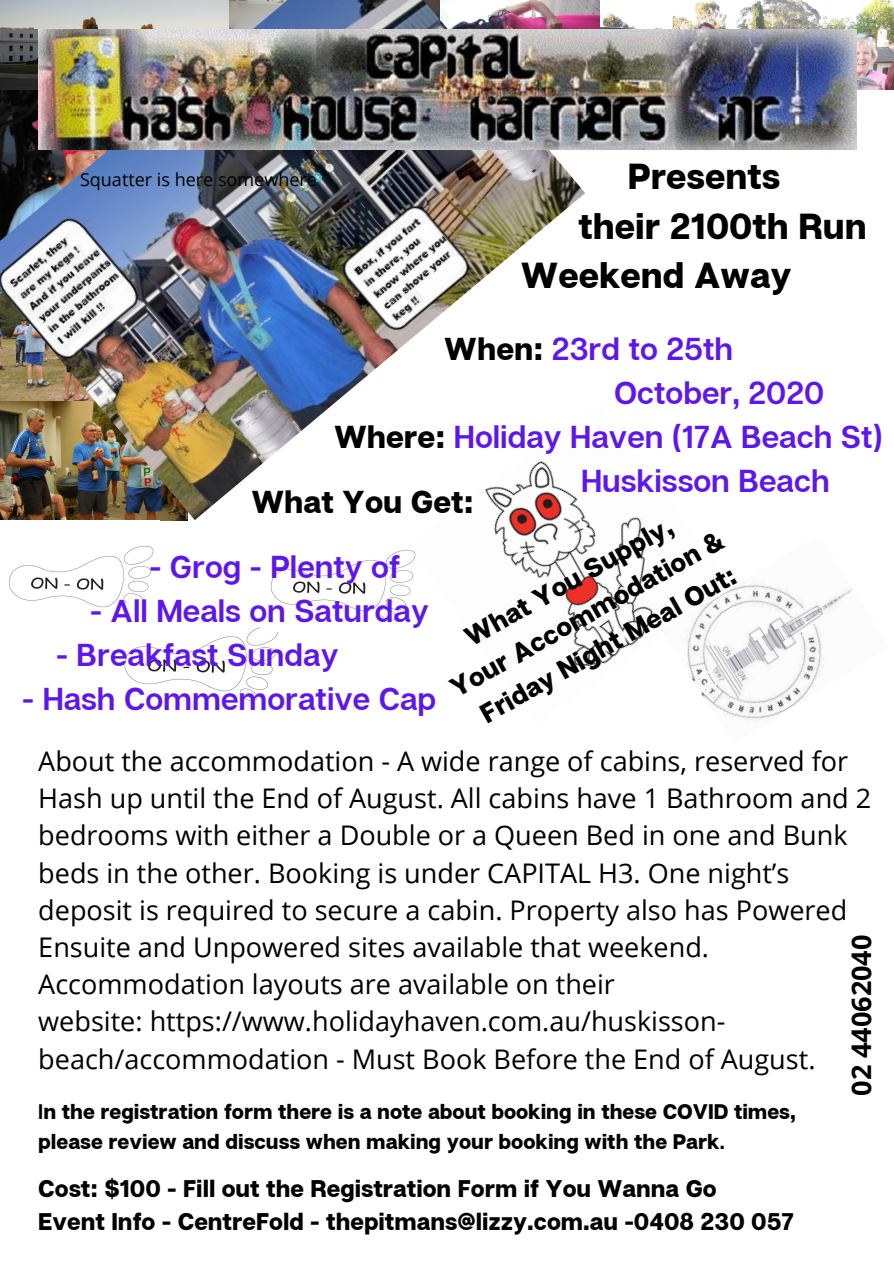
<style>
.page{position:relative;width:894px;height:1264px;background:#fff}
.page>*{position:absolute;margin:0;border:0;box-sizing:border-box;transform-origin:0 0}
.t1{font:800 36px "Articulat CF";color:#000}
.t2{font:600 31.65px/44px "Articulat CF";color:#5e17eb}
.t3{font:600 31.5px/44px "Articulat CF";color:#5e17eb}
.t4{font:800 31.5px "Articulat CF";color:#000}
.t5{font:27px/37.2px "Open Sans";color:#000}
.t6{font:800 27px/37.2px "Articulat CF";color:#000;text-align:center}
.t7{font:700 27px "Open Sans";color:#000}
.t8{font:800 24px/32.7px "Articulat CF";color:#000}
.t9{font:800 21px/29.2px "Articulat CF";color:#000}
.t10{font:18px "Open Sans";color:#000}
.s1{font-weight:800;color:#000}
.s2{font-weight:600}
</style>
<div class="page">
<img style="left:600px;top:0;width:293px;height:90px">
<img style="left:0;top:0;width:585px;height:520px">
<img style="left:38px;top:30px;width:818px;height:119px">
<img style="left:406px;top:404px;width:247px;height:263px">
<img style="left:684px;top:582px;width:169px;height:141px">
<img style="left:8px;top:546px;width:146px;height:62px">
<img style="left:118px;top:604px;width:160px;height:97px">
<img style="left:260px;top:534px;width:161px;height:97px">
<p class="t10" style="left:80px;top:167px;width:238px">Squatter is here somewhere</p>
<h1 class="t1" style="left:627px;top:154px;width:154px">Presents</h1>
<h1 class="t1" style="left:578px;top:203px;width:290px">their 2100th Run</h1>
<h1 class="t1" style="left:521px;top:253px;width:272px">Weekend Away</h1>
<p class="t3" style="left:613px;top:325px;width:212px;text-indent:-170px"><span class="s1">When:</span> 23rd to 25th<br>October, 2020</p>
<p class="t2" style="left:581px;top:413px;width:303px;text-indent:-247px"><span class="s1">Where:</span> Holiday Haven (17A Beach St)<br>Huskisson Beach</p>
<p class="t6" style="left:424px;top:639px;width:311px;rotate:-29deg">What You Supply,<br>Your Accommodation &amp;<br>Friday Night Meal Out:</p>
<p class="t5" style="left:38px;top:742px;width:834px">About the accommodation - A wide range of cabins, reserved for Hash up until the End of August. All cabins have 1 Bathroom and 2 bedrooms with either a Double or a Queen Bed in one and Bunk beds in the other. Booking is under CAPITAL H3. One night’s deposit is required to secure a cabin. Property also has Powered Ensuite and Unpowered sites available that weekend.<br>Accommodation layouts are available on their<br>website: https://www.holidayhaven.com.au/huskisson&shy;beach/accommodation - Must Book Before the End of August.</p>
<p class="t4" style="left:251px;top:482px;width:224px">What You Get:</p>
<p class="t3" style="left:149px;top:544px;width:252px">- Grog - Plenty of</p>
<p class="t3" style="left:90px;top:587px;width:340px">- All Meals on Saturday</p>
<p class="t3" style="left:56px;top:631px;width:284px">- Breakfast Sunday</p>
<p class="t3" style="left:22px;top:675px;width:415px">- Hash Commemorative Cap</p>
<p class="t7" style="left:841px;top:1095px;width:163px;rotate:-90deg">02 44062040</p>
<p class="t9" style="left:38px;top:1096px;width:758px"><span class="s2">I</span>n the registration form there is a note about booking in these COVID times, please review and discuss when making your booking with the Park<span class="s2">.</span></p>
<p class="t8" style="left:38px;top:1171px;width:756px">Cost: $100 - Fill out the Registration Form if You Wanna Go<br>Event Info - CentreFold - thepitmans@lizzy.com.au -0408 230 057</p>
</div>
